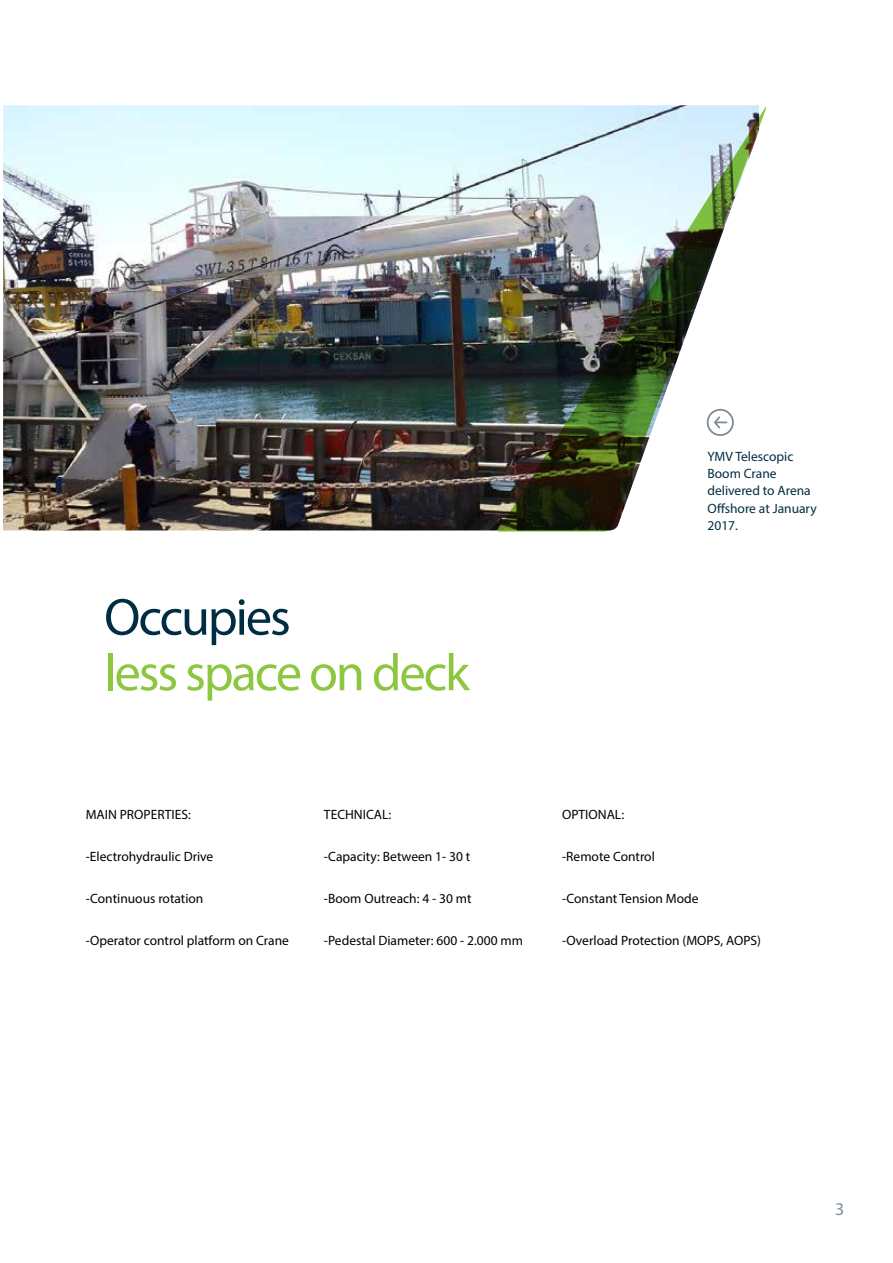
<style>
.page{position:relative;width:893px;height:1263px;background:#fff}
.page>*{position:absolute;margin:0;border:0;box-sizing:border-box;transform-origin:0 0}
.t1{font:52.5px "Myriad Pro";letter-spacing:-.04em;color:#8dc63f}
.t2{font:52.5px "Myriad Pro";letter-spacing:-.04em;color:#002d42}
.t3{font:18px "Myriad Pro";color:#7b8d97}
.t4{font:13.5px "Myriad Pro";color:#000}
.t5{font:13.5px/17.2px "Myriad Pro";color:#002d42}
</style>
<div class="page">
<img style="left:3px;top:105px;width:756px;height:425px">
<img style="left:497px;top:106px;width:269px;height:425px">
<div style="left:707px;top:409px;width:27px;height:27px;border:2px solid #7b8d97;border-radius:50%"></div>
<svg style="left:712px;top:415px;width:14px;height:15px"></svg>
<h1 class="t2" style="left:104px;top:585px;width:188px">Occupies</h1>
<h1 class="t1" style="left:104px;top:640px;width:367px">less space on deck</h1>
<p class="t5" style="left:707px;top:447px;width:111px">YMV Telescopic<br>Boom Crane delivered to Arena<br>Offshore at January<br>2017.</p>
<p class="t4" style="left:86px;top:806px;width:106px">MAIN PROPERTIES:</p>
<p class="t4" style="left:86px;top:848px;width:129px">-Electrohydraulic Drive</p>
<p class="t4" style="left:86px;top:890px;width:119px">-Continuous rotation</p>
<p class="t4" style="left:86px;top:932px;width:205px">-Operator control platform on Crane</p>
<p class="t4" style="left:324px;top:806px;width:69px">TECHNICAL:</p>
<p class="t4" style="left:324px;top:848px;width:148px">-Capacity: Between 1- 30 t</p>
<p class="t4" style="left:324px;top:890px;width:149px">-Boom Outreach: 4 - 30 mt</p>
<p class="t4" style="left:324px;top:932px;width:201px">-Pedestal Diameter: 600 - 2.000 mm</p>
<p class="t4" style="left:562px;top:806px;width:64px">OPTIONAL:</p>
<p class="t4" style="left:562px;top:848px;width:94px">-Remote Control</p>
<p class="t4" style="left:562px;top:890px;width:138px">-Constant Tension Mode</p>
<p class="t4" style="left:562px;top:932px;width:200px">-Overload Protection (MOPS, AOPS)</p>
<h2 class="t3" style="left:835px;top:1197px;width:11px">3</h2>
</div>
